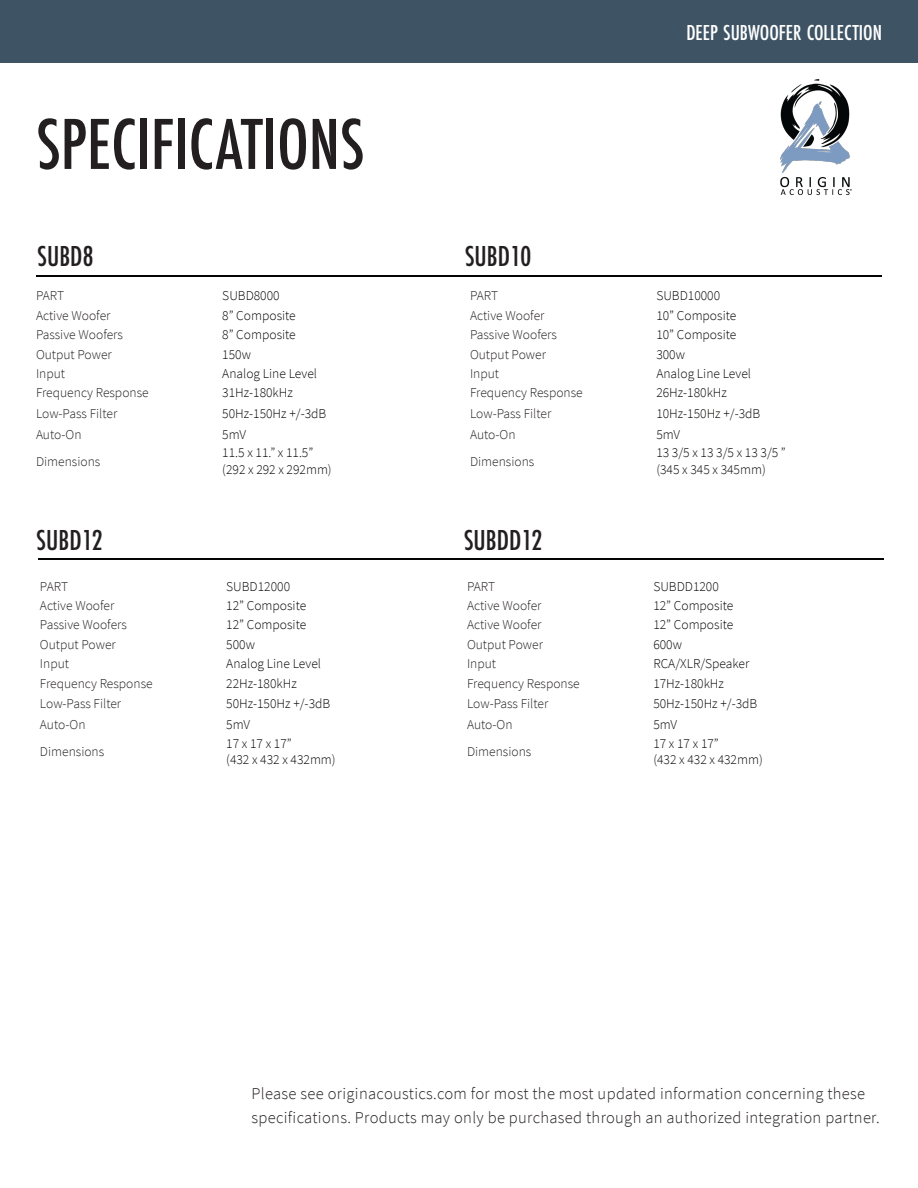
<style>
.page{position:relative;width:918px;height:1188px;background:#fff}
.page>*{position:absolute;margin:0;border:0;box-sizing:border-box;transform-origin:0 0}
.t1{font:500 75px "Futura PT Cond";color:#231f20}
.t2{font:500 30px "Futura PT Cond";color:#231f20}
.t3{font:500 22.5px "Futura PT Cond";color:#fff}
.t4{font:300 16.5px/24px "Source Sans Pro";letter-spacing:.02em;color:#231f20}
.t5{font:300 13.5px "Source Sans Pro";color:#040503}
.t6{font:300 13.5px "Source Sans Pro";color:#231f20}
</style>
<div class="page">
<hr style="left:36px;top:275px;width:846px;height:2px;background:#040503">
<img style="left:780px;top:79px;width:72px;height:116px">
<div style="left:0;top:0;width:918px;height:63px;background:#3e5364"></div>
<hr style="left:38px;top:559px;width:846px;height:1px;background:#040503">
<p class="t1" style="left:36px;top:100px;width:330px">SPECIFICATIONS</p>
<p class="t2" style="left:37px;top:239px;width:58px">SUBD8</p>
<p class="t2" style="left:465px;top:239px;width:68px">SUBD10</p>
<p class="t3" style="left:686px;top:19px;width:197px">DEEP SUBWOOFER COLLECTION</p>
<p class="t6" style="left:36px;top:288px;width:30px">PART</p>
<p class="t5" style="left:222px;top:288px;width:59px">SUBD8000</p>
<p class="t6" style="left:36px;top:307px;width:76px">Active Woofer</p>
<p class="t5" style="left:222px;top:307px;width:75px">8” Composite</p>
<p class="t6" style="left:36px;top:326px;width:89px">Passive Woofers</p>
<p class="t5" style="left:222px;top:326px;width:75px">8” Composite</p>
<p class="t6" style="left:36px;top:346px;width:77px">Output Power</p>
<p class="t5" style="left:222px;top:346px;width:30px">150w</p>
<p class="t6" style="left:36px;top:365px;width:31px">Input</p>
<p class="t5" style="left:222px;top:365px;width:96px">Analog Line Level</p>
<p class="t6" style="left:36px;top:385px;width:114px">Frequency Response</p>
<p class="t5" style="left:222px;top:385px;width:72px">31Hz-180kHz</p>
<p class="t6" style="left:36px;top:405px;width:83px">Low-Pass Filter</p>
<p class="t5" style="left:222px;top:405px;width:106px">50Hz-150Hz +/-3dB</p>
<p class="t6" style="left:36px;top:426px;width:47px">Auto-On</p>
<p class="t5" style="left:222px;top:426px;width:25px">5mV</p>
<p class="t6" style="left:36px;top:453px;width:66px">Dimensions</p>
<p class="t5" style="left:222px;top:445px;width:93px">11.5 x 11.” x 11.5”</p>
<p class="t5" style="left:222px;top:461px;width:111px">(292 x 292 x 292mm)</p>
<p class="t6" style="left:470px;top:288px;width:30px">PART</p>
<p class="t5" style="left:656px;top:288px;width:65px">SUBD10000</p>
<p class="t6" style="left:470px;top:307px;width:76px">Active Woofer</p>
<p class="t5" style="left:656px;top:307px;width:81px">10” Composite</p>
<p class="t6" style="left:470px;top:326px;width:89px">Passive Woofers</p>
<p class="t5" style="left:656px;top:326px;width:81px">10” Composite</p>
<p class="t6" style="left:470px;top:346px;width:77px">Output Power</p>
<p class="t5" style="left:656px;top:346px;width:30px">300w</p>
<p class="t6" style="left:470px;top:365px;width:31px">Input</p>
<p class="t5" style="left:656px;top:365px;width:96px">Analog Line Level</p>
<p class="t6" style="left:470px;top:385px;width:114px">Frequency Response</p>
<p class="t5" style="left:656px;top:385px;width:72px">26Hz-180kHz</p>
<p class="t6" style="left:470px;top:405px;width:83px">Low-Pass Filter</p>
<p class="t5" style="left:656px;top:405px;width:106px">10Hz-150Hz +/-3dB</p>
<p class="t6" style="left:470px;top:426px;width:47px">Auto-On</p>
<p class="t5" style="left:656px;top:426px;width:25px">5mV</p>
<p class="t6" style="left:470px;top:453px;width:66px">Dimensions</p>
<p class="t5" style="left:656px;top:445px;width:131px">13 3/5 x 13 3/5 x 13 3/5 ”</p>
<p class="t5" style="left:656px;top:461px;width:111px">(345 x 345 x 345mm)</p>
<p class="t2" style="left:36px;top:522px;width:68px">SUBD12</p>
<p class="t2" style="left:464px;top:522px;width:80px">SUBDD12</p>
<p class="t6" style="left:40px;top:578px;width:30px">PART</p>
<p class="t5" style="left:226px;top:578px;width:65px">SUBD12000</p>
<p class="t6" style="left:40px;top:597px;width:76px">Active Woofer</p>
<p class="t5" style="left:226px;top:597px;width:81px">12” Composite</p>
<p class="t6" style="left:40px;top:617px;width:89px">Passive Woofers</p>
<p class="t5" style="left:226px;top:617px;width:81px">12” Composite</p>
<p class="t6" style="left:40px;top:636px;width:77px">Output Power</p>
<p class="t5" style="left:226px;top:636px;width:30px">500w</p>
<p class="t6" style="left:40px;top:655px;width:31px">Input</p>
<p class="t5" style="left:226px;top:655px;width:96px">Analog Line Level</p>
<p class="t6" style="left:40px;top:675px;width:114px">Frequency Response</p>
<p class="t5" style="left:226px;top:675px;width:72px">22Hz-180kHz</p>
<p class="t6" style="left:40px;top:696px;width:83px">Low-Pass Filter</p>
<p class="t5" style="left:226px;top:696px;width:106px">50Hz-150Hz +/-3dB</p>
<p class="t6" style="left:40px;top:716px;width:47px">Auto-On</p>
<p class="t5" style="left:226px;top:716px;width:25px">5mV</p>
<p class="t6" style="left:40px;top:743px;width:66px">Dimensions</p>
<p class="t5" style="left:226px;top:735px;width:67px">17 x 17 x 17”</p>
<p class="t5" style="left:226px;top:751px;width:111px">(432 x 432 x 432mm)</p>
<p class="t6" style="left:467px;top:578px;width:30px">PART</p>
<p class="t5" style="left:653px;top:578px;width:67px">SUBDD1200</p>
<p class="t6" style="left:467px;top:597px;width:76px">Active Woofer</p>
<p class="t5" style="left:653px;top:597px;width:81px">12” Composite</p>
<p class="t6" style="left:467px;top:617px;width:76px">Active Woofer</p>
<p class="t5" style="left:653px;top:617px;width:81px">12” Composite</p>
<p class="t6" style="left:467px;top:636px;width:77px">Output Power</p>
<p class="t5" style="left:653px;top:636px;width:30px">600w</p>
<p class="t6" style="left:467px;top:655px;width:31px">Input</p>
<p class="t5" style="left:653px;top:655px;width:98px">RCA/XLR/Speaker</p>
<p class="t6" style="left:467px;top:675px;width:114px">Frequency Response</p>
<p class="t5" style="left:653px;top:675px;width:72px">17Hz-180kHz</p>
<p class="t6" style="left:467px;top:696px;width:83px">Low-Pass Filter</p>
<p class="t5" style="left:653px;top:696px;width:106px">50Hz-150Hz +/-3dB</p>
<p class="t6" style="left:467px;top:716px;width:47px">Auto-On</p>
<p class="t5" style="left:653px;top:716px;width:25px">5mV</p>
<p class="t6" style="left:467px;top:743px;width:66px">Dimensions</p>
<p class="t5" style="left:653px;top:735px;width:67px">17 x 17 x 17”</p>
<p class="t5" style="left:653px;top:751px;width:111px">(432 x 432 x 432mm)</p>
<p class="t4" style="left:251px;top:1082px;width:630px">Please see originacoustics.com for most the most updated information concerning these specifications. Products may only be purchased through an authorized integration partner.</p>
</div>
